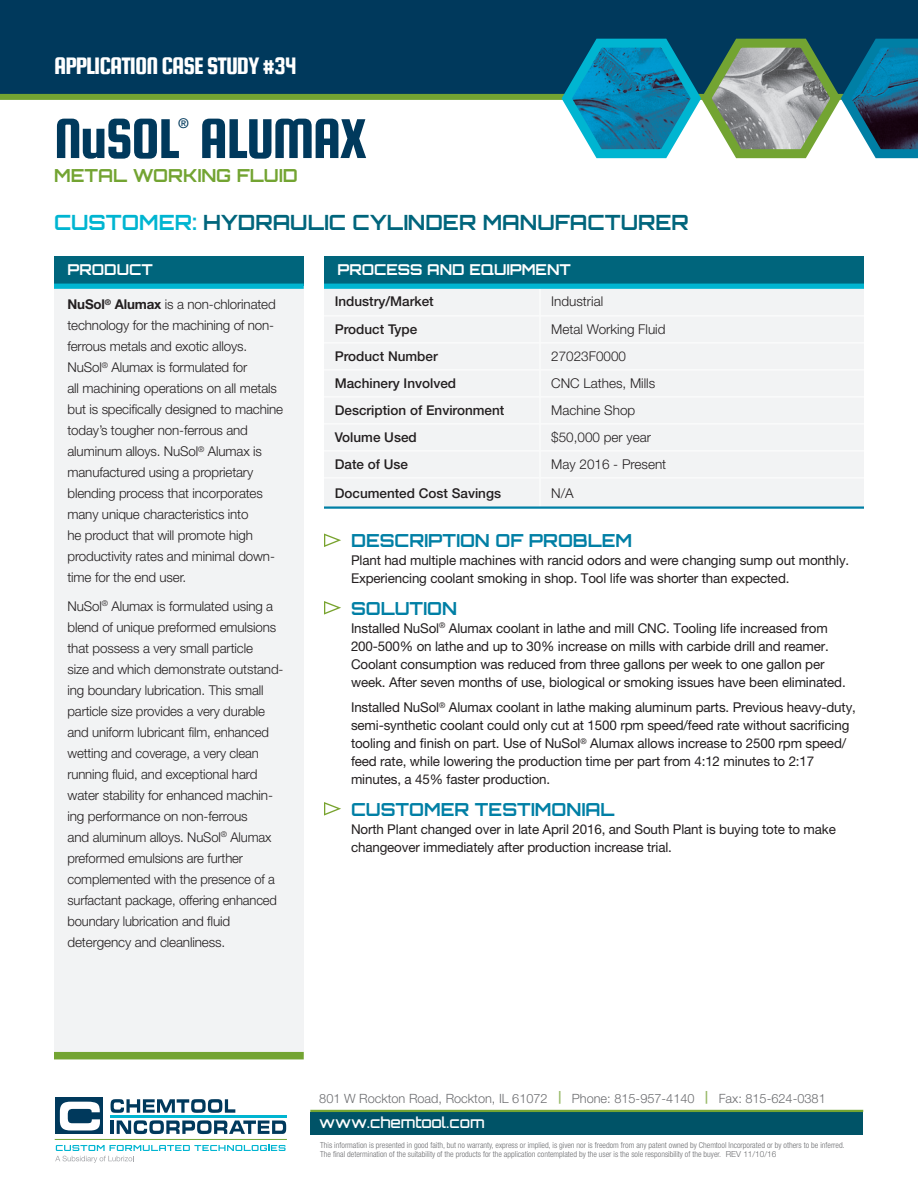
<style>
.page{position:relative;width:918px;height:1188px;background:#fff}
.page>*{position:absolute;margin:0;border:0;box-sizing:border-box;transform-origin:0 0}
.t1{font:60px "Squada One";letter-spacing:-.03em;color:#00395c}
.t2{font:25.5px "Squada One";letter-spacing:-.04em;color:#fff}
.t3{font:700 21px "Orbitron";color:#00657c}
.t4{font:700 18px "Orbitron";color:#007fa5}
.t5{font:700 18px "Orbitron";color:#73a432}
.t6{font:700 15px "Orbitron";color:#fff}
.t7{font:500 15px "Orbitron";color:#fff}
.t8{font:300 13.5px/21px "Helvetica Neue LT Pro";letter-spacing:-.01em;color:#231f20}
.t9{font:13.5px/18px "Helvetica Neue LT Pro";letter-spacing:-.01em;color:#231f20}
.t10{font:500 13.5px "Helvetica Neue LT Pro";color:#231f20}
.t11{font:500 13.5px "Helvetica Neue LT Pro";color:#00395c}
.t12{font:300 12.75px "Helvetica Neue LT Pro";color:#6c6d70}
.t13{font:300 condensed 8.25px/9px "Helvetica Neue LT Pro";color:#6c6d70}
.s1{color:#00b5d1}
.s2{font-weight:700}
.s3{font-weight:700;color:#97b967}
.s4{font-stretch:normal}
</style>
<div class="page">
<div style="left:0;top:0;width:918px;height:98px;background:#00395c"></div>
<div style="left:0;top:94px;width:918px;height:6px;background:#73a432"></div>
<svg style="left:324px;top:534px;width:17px;height:13px"></svg>
<svg style="left:324px;top:601px;width:17px;height:14px"></svg>
<svg style="left:324px;top:802px;width:17px;height:14px"></svg>
<div style="left:324px;top:256px;width:540px;height:30px;background:#00657c"></div>
<div style="left:324px;top:289px;width:540px;height:217px;background:#f2f3f4"></div>
<hr style="left:324px;top:315px;width:216px;height:1px;background:#fff">
<hr style="left:540px;top:315px;width:324px;height:1px;background:#fff">
<hr style="left:324px;top:342px;width:216px;height:1px;background:#fff">
<hr style="left:540px;top:342px;width:324px;height:1px;background:#fff">
<hr style="left:324px;top:369px;width:216px;height:1px;background:#fff">
<svg style="left:540px;top:289px;width:1px;height:217px"></svg>
<hr style="left:540px;top:369px;width:324px;height:1px;background:#fff">
<hr style="left:324px;top:396px;width:216px;height:1px;background:#fff">
<hr style="left:540px;top:396px;width:324px;height:1px;background:#fff">
<hr style="left:324px;top:423px;width:216px;height:1px;background:#fff">
<hr style="left:540px;top:423px;width:324px;height:1px;background:#fff">
<hr style="left:324px;top:450px;width:216px;height:1px;background:#fff">
<hr style="left:540px;top:450px;width:324px;height:1px;background:#fff">
<hr style="left:324px;top:477px;width:216px;height:1px;background:#fff">
<hr style="left:540px;top:477px;width:324px;height:1px;background:#fff">
<hr style="left:324px;top:506px;width:216px;height:3px;background:#007fa5">
<hr style="left:540px;top:506px;width:324px;height:3px;background:#007fa5">
<div style="left:324px;top:284px;width:216px;height:5px;background:#00b5d1"></div>
<div style="left:540px;top:284px;width:324px;height:5px;background:#00b5d1"></div>
<div style="left:54px;top:256px;width:250px;height:30px;background:#00657c"></div>
<div style="left:54px;top:286px;width:250px;height:770px;background:#f2f3f4"></div>
<div style="left:54px;top:1052px;width:250px;height:7px;background:#73a432"></div>
<div style="left:54px;top:284px;width:250px;height:5px;background:#00b5d1"></div>
<svg style="left:55px;top:1145px;width:231px;height:18px"></svg>
<hr style="left:55px;top:1139px;width:232px;height:1px;background:#73a432">
<svg style="left:56px;top:1098px;width:47px;height:36px"></svg>
<svg style="left:60px;top:1102px;width:40px;height:28px"></svg>
<hr style="left:110px;top:1116px;width:177px;height:2px;background:#00b5d1">
<svg style="left:111px;top:1099px;width:124px;height:14px"></svg>
<svg style="left:111px;top:1120px;width:175px;height:14px"></svg>
<div style="left:310px;top:1112px;width:553px;height:23px;background:#005367"></div>
<hr style="left:310px;top:1110px;width:553px;height:2px;background:#73a432">
<svg style="left:556px;top:38px;width:362px;height:121px"></svg>
<h2 class="t2" style="left:54px;top:52px;width:244px">APPLICATION CASE STUDY #34</h2>
<h1 class="t1" style="left:54px;top:106px;width:101px">NUSOL</h1>
<p class="t11" style="left:178px;top:115px;width:12px">®</p>
<h1 class="t1" style="left:199px;top:106px;width:169px">ALUMAX</h1>
<h3 class="t5" style="left:54px;top:165px;width:235px">METAL WORKING FLUID</h3>
<h3 class="t3" style="left:54px;top:210px;width:551px"><span class="s1">CUSTOMER:</span> HYDRAULIC CYLINDER MANUFACTURER</h3>
<p class="t6" style="left:68px;top:261px;width:13px">PRO</p>
<p class="t6" style="left:104px;top:261px;width:26px">DUCT</p>
<p class="t8" style="left:67px;top:294px;width:217px"><span class="s2">NuSol</span><sup>®</sup> <span class="s2">Alumax</span> is a non-chlorinated technology for the machining of non&shy;ferrous metals and exotic alloys.<br>NuSol<sup>®</sup> Alumax is formulated for<br>all machining operations on all metals but is specifically designed to machine today’s tougher non-ferrous and aluminum alloys. NuSol<sup>®</sup> Alumax is manufactured using a proprietary blending process that incorporates many unique characteristics into<br>he product that will promote high productivity rates and minimal down&shy;time for the end user.</p>
<p class="t8" style="left:67px;top:595px;width:218px">NuSol<sup>®</sup> Alumax is formulated using a blend of unique preformed emulsions that possess a very small particle<br>size and which demonstrate outstand&shy;ing boundary lubrication. This small particle size provides a very durable and uniform lubricant film, enhanced wetting and coverage, a very clean running fluid, and exceptional hard water stability for enhanced machin&shy;ing performance on non-ferrous<br>and aluminum alloys. NuSol<sup>®</sup> Alumax preformed emulsions are further complemented with the presence of a surfactant package, offering enhanced boundary lubrication and fluid detergency and cleanliness.</p>
<p class="t6" style="left:338px;top:261px;width:13px">PROCESS</p>
<p class="t6" style="left:427px;top:261px;width:145px">AND EQUIPMENT</p>
<p class="t10" style="left:335px;top:293px;width:101px">Industry/Market</p>
<p class="t8" style="left:551px;top:290px;width:53px">Industrial</p>
<p class="t10" style="left:335px;top:321px;width:84px">Product Type</p>
<p class="t8" style="left:551px;top:319px;width:116px">Metal Working Fluid</p>
<p class="t10" style="left:335px;top:348px;width:105px">Product Number</p>
<p class="t8" style="left:551px;top:346px;width:76px">27023F0000</p>
<p class="t10" style="left:335px;top:375px;width:123px">Machinery Involved</p>
<p class="t8" style="left:551px;top:373px;width:106px">CNC Lathes, Mills</p>
<p class="t10" style="left:335px;top:402px;width:171px">Description of Environment</p>
<p class="t8" style="left:551px;top:400px;width:86px">Machine Shop</p>
<p class="t10" style="left:335px;top:429px;width:84px">Volume Used</p>
<p class="t8" style="left:551px;top:427px;width:101px">$50,000 per year</p>
<p class="t10" style="left:335px;top:456px;width:75px">Date of Use</p>
<p class="t8" style="left:551px;top:454px;width:117px">May 2016 - Present</p>
<p class="t10" style="left:335px;top:485px;width:168px">Documented Cost Savings</p>
<p class="t8" style="left:551px;top:482px;width:24px">N/A</p>
<h3 class="t4" style="left:349px;top:530px;width:14px">DESCR</h3>
<h3 class="t4" style="left:424px;top:530px;width:120px">IPTION OF PRO</h3>
<h3 class="t4" style="left:573px;top:530px;width:44px">BLEM</h3>
<p class="t9" style="left:351px;top:551px;width:500px">Plant had multiple machines with rancid odors and were changing sump out monthly.<br>Experiencing coolant smoking in shop. Tool life was shorter than expected.</p>
<h3 class="t4" style="left:351px;top:597px;width:106px">SOLUTION</h3>
<p class="t9" style="left:351px;top:619px;width:496px">Installed NuSol<sup>®</sup> Alumax coolant in lathe and mill CNC. Tooling life increased from 200-500% on lathe and up to 30% increase on mills with carbide drill and reamer.<br>Coolant consumption was reduced from three gallons per week to one gallon per week. After seven months of use, biological or smoking issues have been eliminated.</p>
<p class="t9" style="left:351px;top:698px;width:506px">Installed NuSol<sup>®</sup> Alumax coolant in lathe making aluminum parts. Previous heavy-duty, semi-synthetic coolant could only cut at 1500 rpm speed/feed rate without sacrificing tooling and finish on part. Use of NuSol<sup>®</sup> Alumax allows increase to 2500 rpm speed/ feed rate, while lowering the production time per part from 4:12 minutes to 2:17 minutes, a 45% faster production.</p>
<h3 class="t4" style="left:351px;top:798px;width:31px">CUSTOMER</h3>
<h3 class="t4" style="left:475px;top:798px;width:15px">TEST</h3>
<h3 class="t4" style="left:531px;top:798px;width:85px">IMONIAL</h3>
<p class="t9" style="left:351px;top:820px;width:486px">North Plant changed over in late April 2016, and South Plant is buying tote to make changeover immediately after production increase trial.</p>
<p class="t12" style="left:319px;top:1091px;width:508px">801 W Rockton Road, Rockton, IL 61072 <span class="s3">|</span> Phone: 815-957-4140 <span class="s3">|</span> Fax: 815-624-0381</p>
<p class="t7" style="left:319px;top:1113px;width:167px">www.chemtool.com</p>
<p class="t13" style="left:320px;top:1140px;width:526px">This information is presented in good faith, but no warranty, express or implied, is given nor is freedom from any patent owned by Chemtool Incorporated or by others to be inferred.<br>The final determination of the suitability of the products for the application contemplated by the user is the sole responsibility of the buyer. <span class="s4">REV 11/10/16</span></p>
</div>
